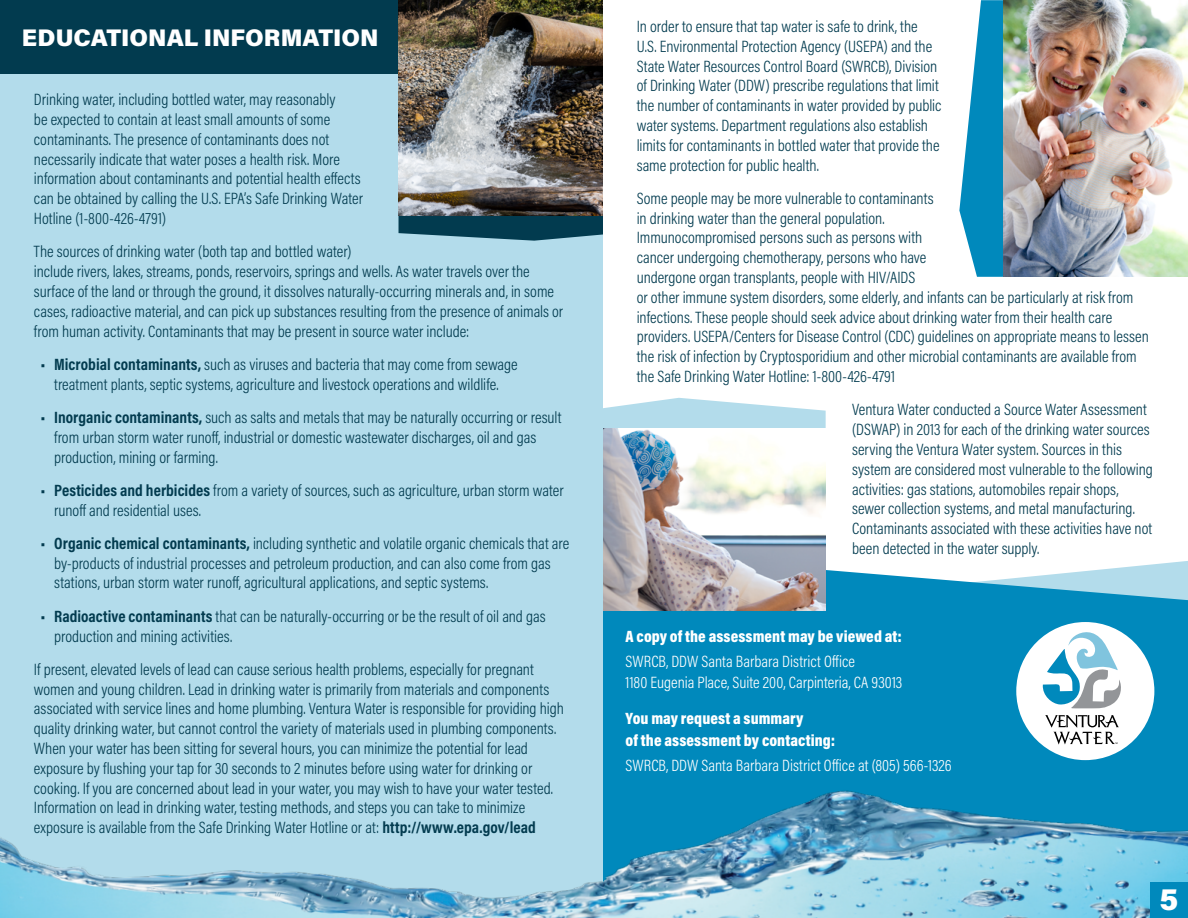
<style>
.page{position:relative;width:1188px;height:918px;background:#fff}
.page>*{position:absolute;margin:0;border:0;box-sizing:border-box;transform-origin:0 0}
.t1{font:900 29.85px "Acumin Pro";color:#fff}
.t2{font:900 24px "Acumin Pro";color:#fff}
.t3{font:300 16.5px/19.8px "Acumin Pro Cond";color:#023b4f}
.t4{font:300 16.5px/21.6px "Acumin Pro Cond";color:#fff}
.t5{font:900 16.5px/21.6px "Acumin Pro Cond";letter-spacing:.005em;color:#fff}
.s1{font-weight:700}
</style>
<div class="page">
<div style="left:0;top:73px;width:603px;height:845px;background:#b3dceb"></div>
<svg style="left:603px;top:567px;width:585px;height:184px;background:#1090c0"></svg>
<div style="left:0;top:0;width:400px;height:73px;background:#023b4f"></div>
<svg style="left:603px;top:398px;width:223px;height:30px"></svg>
<img style="left:603px;top:428px;width:223px;height:183px">
<svg style="left:959px;top:0;width:45px;height:277px"></svg>
<img style="left:1004px;top:0;width:184px;height:277px">
<svg style="left:399px;top:216px;width:204px;height:25px;background:#1d5367"></svg>
<img style="left:399px;top:0;width:204px;height:216px">
<img style="left:0;top:751px;width:1188px;height:167px">
<div style="left:1016px;top:622px;width:138px;height:138px;background:#fff;border-radius:50%"></div>
<svg style="left:1042px;top:629px;width:81px;height:80px"></svg>
<svg style="left:1045px;top:715px;width:74px;height:30px"></svg>
<div style="left:1150px;top:882px;width:38px;height:36px;background:#0089bc"></div>
<h2 class="t2" style="left:22px;top:20px;width:358px">EDUCATIONAL INFORMATION</h2>
<p class="t3" style="left:637px;top:16px;width:306px">In order to ensure that tap water is safe to drink, the U.S. Environmental Protection Agency (USEPA) and the State Water Resources Control Board (SWRCB), Division of Drinking Water (DDW) prescribe regulations that limit the number of contaminants in water provided by public water systems. Department regulations also establish limits for contaminants in bottled water that provide the same protection for public health.</p>
<p class="t3" style="left:637px;top:188px;width:514px">Some people may be more vulnerable to contaminants<br>in drinking water than the general population.<br>Immunocompromised persons such as persons with<br>cancer undergoing chemotherapy, persons who have<br>undergone organ transplants, people with HIV/AIDS<br>or other immune system disorders, some elderly, and infants can be particularly at risk from infections. These people should seek advice about drinking water from their health care providers. USEPA/Centers for Disease Control (CDC) guidelines on appropriate means to lessen the risk of infection by Cryptosporidium and other microbial contaminants are available from the Safe Drinking Water Hotline: 1-800-426-4791</p>
<p class="t3" style="left:852px;top:399px;width:302px">Ventura Water conducted a Source Water Assessment (DSWAP) in 2013 for each of the drinking water sources serving the Ventura Water system. Sources in this system are considered most vulnerable to the following activities: gas stations, automobiles repair shops, sewer collection systems, and metal manufacturing.<br>Contaminants associated with these activities have not been detected in the water supply.</p>
<p class="t3" style="left:34px;top:89px;width:331px">Drinking water, including bottled water, may reasonably<br>be expected to contain at least small amounts of some contaminants. The presence of contaminants does not necessarily indicate that water poses a health risk. More information about contaminants and potential health effects can be obtained by calling the U.S. EPA’s Safe Drinking Water Hotline (1-800-426-4791)</p>
<p class="t3" style="left:34px;top:241px;width:531px">The sources of drinking water (both tap and bottled water)<br>include rivers, lakes, streams, ponds, reservoirs, springs and wells. As water travels over the surface of the land or through the ground, it dissolves naturally-occurring minerals and, in some cases, radioactive material, and can pick up substances resulting from the presence of animals or from human activity. Contaminants that may be present in source water include:</p>
<p class="t3" style="left:41px;top:354px;width:479px;text-align:center"><span class="s1">• Microbial contaminants,</span> such as viruses and bacteria that may come from sewage treatment plants, septic systems, agriculture and livestock operations and wildlife.</p>
<p class="t3" style="left:54px;top:407px;width:509px;text-indent:-13px"><span class="s1">• Inorganic contaminants,</span> such as salts and metals that may be naturally occurring or result from urban storm water runoff, industrial or domestic wastewater discharges, oil and gas production, mining or farming.</p>
<p class="t3" style="left:54px;top:480px;width:511px;text-indent:-13px"><span class="s1">• Pesticides and herbicides</span> from a variety of sources, such as agriculture, urban storm water runoff and residential uses.</p>
<p class="t3" style="left:54px;top:533px;width:517px;text-indent:-13px"><span class="s1">• Organic chemical contaminants,</span> including synthetic and volatile organic chemicals that are by-products of industrial processes and petroleum production, and can also come from gas stations, urban storm water runoff, agricultural applications, and septic systems.</p>
<p class="t3" style="left:54px;top:606px;width:493px;text-indent:-13px"><span class="s1">• Radioactive contaminants</span> that can be naturally-occurring or be the result of oil and gas production and mining activities.</p>
<p class="t3" style="left:34px;top:659px;width:532px">If present, elevated levels of lead can cause serious health problems, especially for pregnant women and young children. Lead in drinking water is primarily from materials and components associated with service lines and home plumbing. Ventura Water is responsible for providing high quality drinking water, but cannot control the variety of materials used in plumbing components.<br>When your water has been sitting for several hours, you can minimize the potential for lead exposure by flushing your tap for 30 seconds to 2 minutes before using water for drinking or cooking. If you are concerned about lead in your water, you may wish to have your water tested.<br>Information on lead in drinking water, testing methods, and steps you can take to minimize exposure is available from the Safe Drinking Water Hotline or at: <span class="s1">http://www.epa.gov/lead</span></p>
<p class="t5" style="left:626px;top:625px;width:278px">A copy of the assessment may be viewed at:</p>
<p class="t4" style="left:626px;top:650px;width:278px">SWRCB, DDW Santa Barbara District Office<br>1180 Eugenia Place, Suite 200, Carpinteria, CA 93013</p>
<p class="t5" style="left:626px;top:708px;width:211px">You may request a summary<br>of the assessment by contacting:</p>
<p class="t4" style="left:626px;top:754px;width:328px">SWRCB, DDW Santa Barbara District Office at (805) 566-1326</p>
<h1 class="t1" style="left:1160px;top:878px;width:20px">5</h1>
</div>
